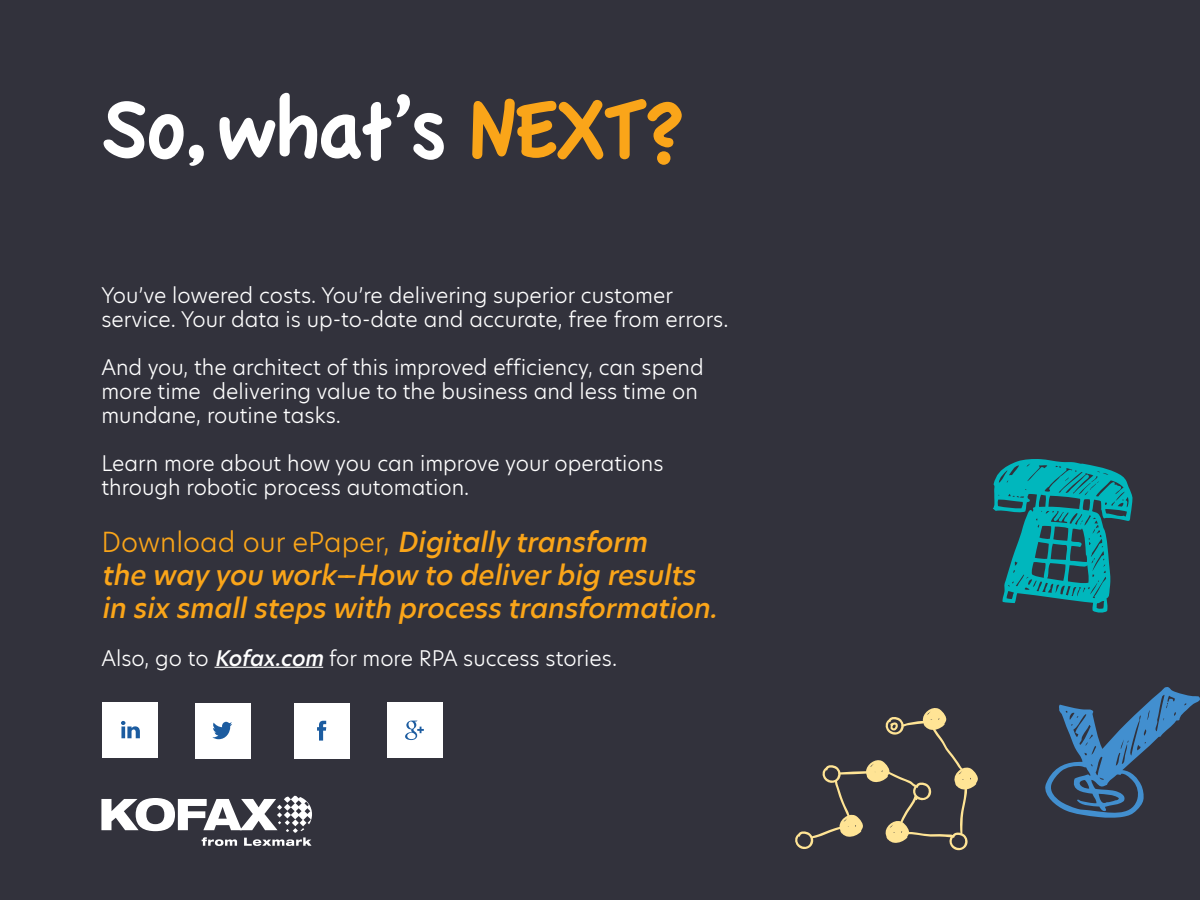
<style>
.page{position:relative;width:1200px;height:900px;background:#32323c}
.page>*{position:absolute;margin:0;border:0;box-sizing:border-box;transform-origin:0 0}
.t1{font:88.5px "Apple Casual";letter-spacing:-.05em;color:#fff}
.t2{font:italic 500 27px/33px "TP Hero";color:#faa519}
.t3{font:300 21px/24px "TP Hero";color:#fff}
.s1{color:#faa519}
.s2{font-weight:300;font-style:normal}
.s3{font-weight:500;font-style:italic}
</style>
<div class="page">
<hr style="left:215px;top:667px;width:108px;height:1px;background:#fff">
<svg style="left:993px;top:459px;width:140px;height:154px"></svg>
<svg style="left:795px;top:708px;width:183px;height:143px"></svg>
<svg style="left:1045px;top:687px;width:155px;height:131px"></svg>
<div style="left:103px;top:702px;width:55px;height:56px;background:#fff"></div>
<svg style="left:121px;top:721px;width:19px;height:17px"></svg>
<div style="left:195px;top:703px;width:56px;height:56px;background:#fff"></div>
<svg style="left:212px;top:722px;width:20px;height:17px"></svg>
<div style="left:294px;top:703px;width:56px;height:56px;background:#fff"></div>
<svg style="left:317px;top:721px;width:9px;height:20px"></svg>
<div style="left:387px;top:702px;width:56px;height:56px;background:#fff"></div>
<svg style="left:405px;top:721px;width:19px;height:19px"></svg>
<svg style="left:101px;top:796px;width:211px;height:50px"></svg>
<h1 class="t1" style="left:101px;top:82px;width:588px">So, what’s <span class="s1">NEXT?</span></h1>
<p class="t3" style="left:101px;top:282px;width:629px">You’ve lowered costs. You’re delivering superior customer service. Your data is up-to-date and accurate, free from errors.</p>
<p class="t3" style="left:101px;top:354px;width:604px">And you, the architect of this improved efficiency, can spend more time delivering value to the business and less time on mundane, routine tasks.</p>
<p class="t3" style="left:101px;top:451px;width:564px">Learn more about how you can improve your operations through robotic process automation.</p>
<p class="t2" style="left:101px;top:525px;width:623px"><span class="s2">D ow n l o a d o u r e Pa p e r,</span> Digitally transform<br>the way you work––How to deliverbig results in six smallsteps with process transformation.</p>
<p class="t3" style="left:101px;top:645px;width:517px">Also, go to <span class="s3">Kofax.com</span> for more RPA success stories.</p>
</div>
